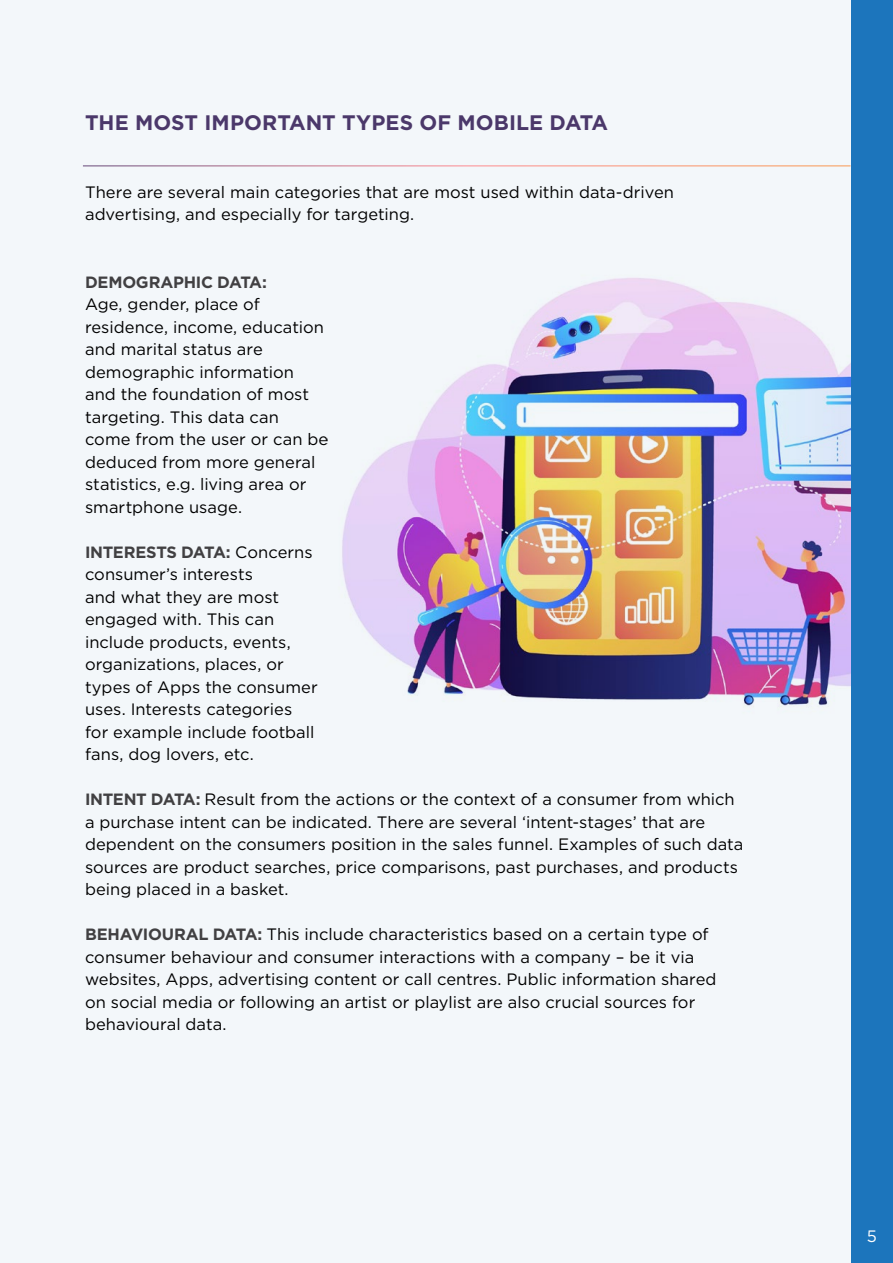
<style>
.page{position:relative;width:893px;height:1263px;background:#fff}
.page>*{position:absolute;margin:0;border:0;box-sizing:border-box;transform-origin:0 0}
.t1{font:700 21px "Gotham";letter-spacing:.005em;color:#4b386a}
.t2{font:16.5px/22.5px "Gotham";color:#000}
.t3{font:16.5px "Gotham";color:#fff}
.t4{font:700 16.35px "Gotham";letter-spacing:-.02em;color:#414042}
.s1{font-weight:400;font-size:16.5px;color:#000}
.s2{font-weight:700;font-size:16.35px;color:#414042}
</style>
<div class="page">
<div style="left:850px;top:0;width:43px;height:1263px;background:#1c75bc"></div>
<div style="left:0;top:0;width:850px;height:1263px;background:#f3f7fa"></div>
<img style="left:342px;top:278px;width:508px;height:429px">
<hr style="left:83px;top:166px;width:767px;height:1px;background:#fff">
<p class="t1" style="left:85px;top:109px;width:525px">THE MOST IMPORTANT TYPES OF MOBILE DATA</p>
<p class="t2" style="left:85px;top:180px;width:590px">There are several main categories that are most used within data-driven advertising, and especially for targeting.</p>
<p class="t4" style="left:85px;top:271px;width:183px">DEMOGRAPHIC DATA:</p>
<p class="t2" style="left:85px;top:293px;width:245px">Age, gender, place of residence, income, education and marital status are demographic information and the foundation of most targeting. This data can come from the user or can be deduced from more general statistics, e.g. living area or smartphone usage.</p>
<p class="t4" style="left:85px;top:541px;width:229px">INTERESTS DATA: <span class="s1">Concerns</span></p>
<p class="t2" style="left:85px;top:563px;width:234px">consumer’s interests<br>and what they are most engaged with. This can include products, events, organizations, places, or types of Apps the consumer uses. Interests categories for example include football fans, dog lovers, etc.</p>
<p class="t2" style="left:85px;top:788px;width:660px"><span class="s2">INTENT DATA:</span> Result from the actions or the context of a consumer from which a purchase intent can be indicated. There are several ‘intent-stages’ that are dependent on the consumers position in the sales funnel. Examples of such data sources are product searches, price comparisons, past purchases, and products being placed in a basket.</p>
<p class="t2" style="left:85px;top:923px;width:633px"><span class="s2">BEHAVIOURAL DATA:</span> This include characteristics based on a certain type of consumer behaviour and consumer interactions with a company – be it via websites, Apps, advertising content or call centres. Public information shared on social media or following an artist or playlist are also crucial sources for behavioural data.</p>
<p class="t3" style="left:867px;top:1226px;width:12px">5</p>
</div>
